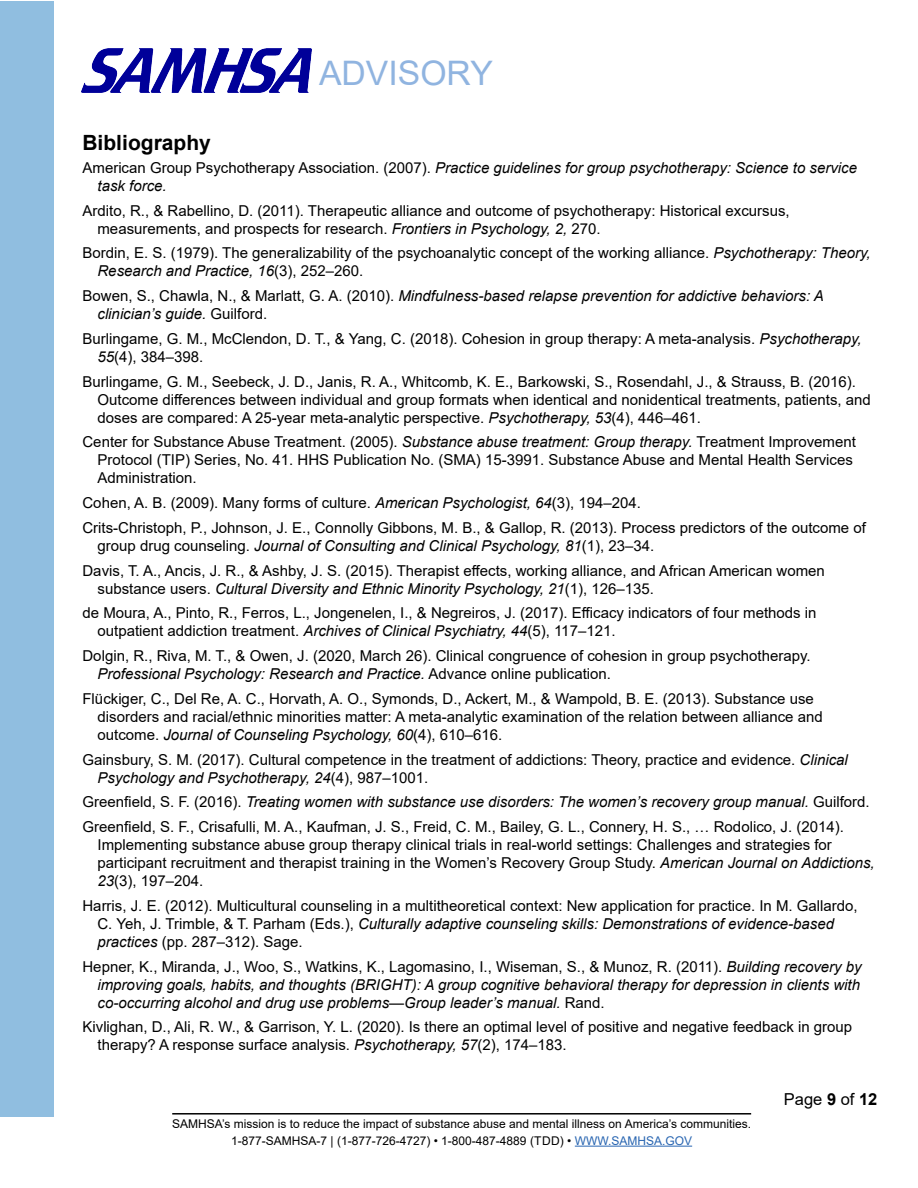
<style>
.page{position:relative;width:918px;height:1188px;background:#fff}
.page>*{position:absolute;margin:0;border:0;box-sizing:border-box;transform-origin:0 0}
.t1{font:33.75px "Arial";color:#90b4e0}
.head_1{font:700 21px "Arial";color:#000}
.t2{font:16.5px "Arial";color:#000}
.resources_and_biblio{font:15px/18px "Arial";color:#000}
.resources_and_biblio-2{font:italic 15px/18px "Arial";color:#000}
.t3{font:12px/16.8px "Arial";color:#000;text-align:center}
.s1{font-style:normal}
.s2{font-style:italic}
.s3{color:#2865b1}
.s4{font-weight:700}
</style>
<div class="page">
<div style="left:0;top:2px;width:54px;height:1115px;background:#90bee0"></div>
<img style="left:82px;top:49px;width:229px;height:44px">
<hr style="left:172px;top:1113px;width:579px;height:2px;background:#000">
<hr style="left:575px;top:1146px;width:117px;height:1px;background:#2865b1">
<h1 class="t1" style="left:319px;top:50px;width:175px">ADVISORY</h1>
<p class="head_1" style="left:82px;top:128px;width:130px">Bibliography</p>
<p class="resources_and_biblio-2" style="left:98px;top:159px;width:761px;text-indent:-15px"><span class="s1">American Group Psychotherapy Association. (2007).</span> Practice guidelines for group psychotherapy: Science to service task force.</p>
<p class="resources_and_biblio" style="left:98px;top:201px;width:694px;text-indent:-15px">Ardito, R., &amp; Rabellino, D. (2011). Therapeutic alliance and outcome of psychotherapy: Historical excursus, measurements, and prospects for research. <span class="s2">Frontiers in Psychology, 2,</span> 270.</p>
<p class="resources_and_biblio" style="left:98px;top:244px;width:775px;text-indent:-15px">Bordin, E. S. (1979). The generalizability of the psychoanalytic concept of the working alliance. <span class="s2">Psychotherapy: Theory,<br>Research and Practice, 16</span>(3), 252–260.</p>
<p class="resources_and_biblio-2" style="left:98px;top:287px;width:728px;text-indent:-15px"><span class="s1">Bowen, S., Chawla, N., &amp; Marlatt, G. A. (2010).</span> Mindfulness-based relapse prevention for addictive behaviors: A clinician’s guide. <span class="s1">Guilford.</span></p>
<p class="resources_and_biblio" style="left:98px;top:330px;width:766px;text-indent:-15px">Burlingame, G. M., McClendon, D. T., &amp; Yang, C. (2018). Cohesion in group therapy: A meta-analysis. <span class="s2">Psychotherapy,<br>55</span>(4), 384–398.</p>
<p class="resources_and_biblio" style="left:98px;top:372px;width:775px;text-indent:-15px">Burlingame, G. M., Seebeck, J. D., Janis, R. A., Whitcomb, K. E., Barkowski, S., Rosendahl, J., &amp; Strauss, B. (2016).<br>Outcome differences between individual and group formats when identical and nonidentical treatments, patients, and doses are compared: A 25-year meta-analytic perspective. <span class="s2">Psychotherapy, 53</span>(4), 446–461.</p>
<p class="resources_and_biblio" style="left:98px;top:433px;width:760px;text-indent:-15px">Center for Substance Abuse Treatment. (2005). <span class="s2">Substance abuse treatment: Group therapy.</span> Treatment Improvement<br>Protocol (TIP) Series, No. 41. HHS Publication No. (SMA) 15-3991. Substance Abuse and Mental Health Services<br>Administration.</p>
<p class="resources_and_biblio" style="left:82px;top:494px;width:560px">Cohen, A. B. (2009). Many forms of culture. <span class="s2">American Psychologist, 64</span>(3), 194–204.</p>
<p class="resources_and_biblio" style="left:98px;top:519px;width:770px;text-indent:-15px">Crits-Christoph, P., Johnson, J. E., Connolly Gibbons, M. B., &amp; Gallop, R. (2013). Process predictors of the outcome of group drug counseling. <span class="s2">Journal of Consulting and Clinical Psychology, 81</span>(1), 23–34.</p>
<p class="resources_and_biblio" style="left:98px;top:561px;width:729px;text-indent:-15px">Davis, T. A., Ancis, J. R., &amp; Ashby, J. S. (2015). Therapist effects, working alliance, and African American women substance users. <span class="s2">Cultural Diversity and Ethnic Minority Psychology, 21</span>(1), 126–135.</p>
<p class="resources_and_biblio" style="left:98px;top:604px;width:721px;text-indent:-15px">de Moura, A., Pinto, R., Ferros, L., Jongenelen, I., &amp; Negreiros, J. (2017). Efficacy indicators of four methods in outpatient addiction treatment. <span class="s2">Archives of Clinical Psychiatry, 44</span>(5), 117–121.</p>
<p class="resources_and_biblio" style="left:98px;top:647px;width:715px;text-indent:-15px">Dolgin, R., Riva, M. T., &amp; Owen, J. (2020, March 26). Clinical congruence of cohesion in group psychotherapy.<br><span class="s2">Professional Psychology: Research and Practice.</span> Advance online publication.</p>
<p class="resources_and_biblio" style="left:98px;top:690px;width:727px;text-indent:-15px">Flückiger, C., Del Re, A. C., Horvath, A. O., Symonds, D., Ackert, M., &amp; Wampold, B. E. (2013). Substance use disorders and racial/ethnic minorities matter: A meta-analytic examination of the relation between alliance and outcome. <span class="s2">Journal of Counseling Psychology, 60</span>(4), 610–616.</p>
<p class="resources_and_biblio" style="left:98px;top:750px;width:752px;text-indent:-15px">Gainsbury, S. M. (2017). Cultural competence in the treatment of addictions: Theory, practice and evidence. <span class="s2">Clinical<br>Psychology and Psychotherapy, 24</span>(4), 987–1001.</p>
<p class="resources_and_biblio-2" style="left:82px;top:793px;width:789px"><span class="s1">Greenfield, S. F. (2016).</span> Treating women with substance use disorders: The women’s recovery group manual. <span class="s1">Guilford.</span></p>
<p class="resources_and_biblio" style="left:98px;top:818px;width:779px;text-indent:-15px">Greenfield, S. F., Crisafulli, M. A., Kaufman, J. S., Freid, C. M., Bailey, G. L., Connery, H. S., … Rodolico, J. (2014).<br>Implementing substance abuse group therapy clinical trials in real-world settings: Challenges and strategies for participant recruitment and therapist training in the Women’s Recovery Group Study. <span class="s2">American Journal on Addictions, 23</span>(3), 197–204.</p>
<p class="resources_and_biblio" style="left:98px;top:897px;width:762px;text-indent:-15px">Harris, J. E. (2012). Multicultural counseling in a multitheoretical context: New application for practice. In M. Gallardo,<br>C. Yeh, J. Trimble, &amp; T. Parham (Eds.), <span class="s2">Culturally adaptive counseling skills: Demonstrations of evidence-based practices</span> (pp. 287–312). Sage.</p>
<p class="resources_and_biblio-2" style="left:98px;top:958px;width:766px;text-align:justify;text-indent:-15px"><span class="s1">Hepner, K., Miranda, J., Woo, S., Watkins, K., Lagomasino, I., Wiseman, S., &amp; Munoz, R. (2011).</span> Building recovery by improving goals, habits, and thoughts (BRIGHT): A group cognitive behavioral therapy for depression in clients with co-occurring alcohol and drug use problems—Group leader’s manual. <span class="s1">Rand.</span></p>
<p class="resources_and_biblio" style="left:98px;top:1018px;width:756px;text-indent:-15px">Kivlighan, D., Ali, R. W., &amp; Garrison, Y. L. (2020). Is there an optimal level of positive and negative feedback in group therapy? A response surface analysis. <span class="s2">Psychotherapy, 57</span>(2), 174–183.</p>
<p class="t3" style="left:172px;top:1115px;width:580px">SAMHSA’s mission is to reduce the impact of substance abuse and mental illness on America’s communities.<br>1-877-SAMHSA-7 | (1-877-726-4727) • 1-800-487-4889 (TDD) • <span class="s3">WWW.SAMHSA.GOV</span></p>
<p class="t2" style="left:784px;top:1088px;width:95px">Page <span class="s4">9</span> of <span class="s4">12</span></p>
</div>
